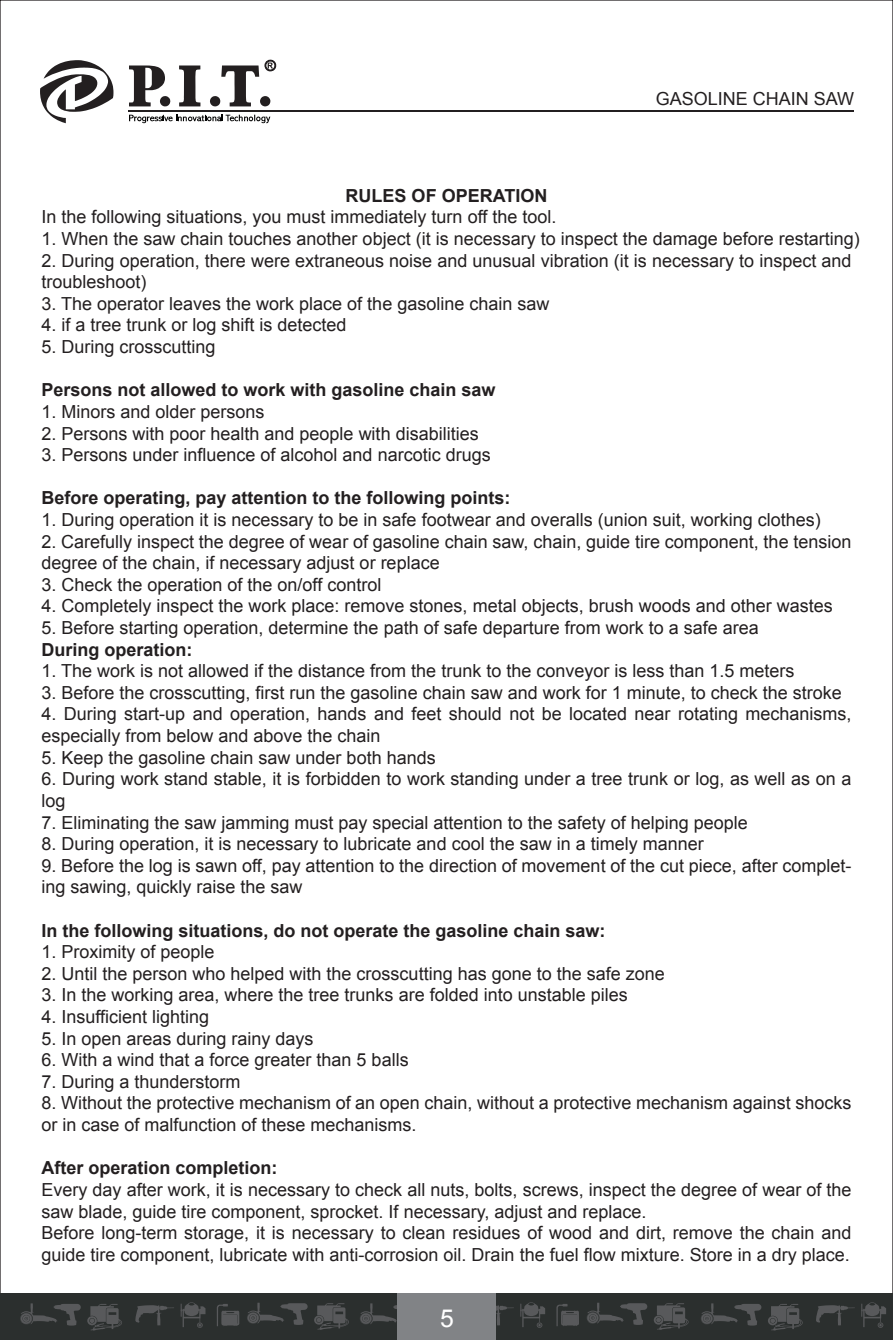
<style>
.page{position:relative;width:893px;height:1340px;background:#fff}
.page>*{position:absolute;margin:0;border:0;box-sizing:border-box;transform-origin:0 0}
.t1{font:24.75px "Arial";color:#fff}
.t2{font:18px/21.6px "Arial";color:#231f20}
.t3{font:700 18px "Arial";color:#231f20}
</style>
<div class="page">
<div style="left:0;top:1293px;width:893px;height:46px;background:#2b2f2e"></div>
<svg style="left:180px;top:1302px;width:25px;height:25px"></svg>
<svg style="left:135px;top:1305px;width:39px;height:20px"></svg>
<svg style="left:87px;top:1304px;width:35px;height:26px"></svg>
<svg style="left:20px;top:1303px;width:61px;height:22px"></svg>
<svg style="left:217px;top:1304px;width:22px;height:22px"></svg>
<svg style="left:314px;top:1303px;width:35px;height:26px"></svg>
<svg style="left:247px;top:1302px;width:61px;height:22px"></svg>
<svg style="left:520px;top:1302px;width:25px;height:25px"></svg>
<svg style="left:495px;top:1305px;width:19px;height:20px"></svg>
<svg style="left:360px;top:1303px;width:37px;height:21px"></svg>
<svg style="left:556px;top:1304px;width:23px;height:22px"></svg>
<svg style="left:654px;top:1303px;width:35px;height:26px"></svg>
<svg style="left:587px;top:1302px;width:60px;height:22px"></svg>
<svg style="left:861px;top:1302px;width:25px;height:25px"></svg>
<svg style="left:816px;top:1305px;width:39px;height:20px"></svg>
<svg style="left:768px;top:1304px;width:35px;height:26px"></svg>
<svg style="left:701px;top:1303px;width:60px;height:22px"></svg>
<div style="left:397px;top:1293px;width:98px;height:46px;background:#818386"></div>
<hr style="left:129px;top:110px;width:725px;height:2px;background:#231f20">
<svg style="left:40px;top:60px;width:73px;height:63px"></svg>
<svg style="left:179px;top:65px;width:21px;height:41px"></svg>
<svg style="left:129px;top:65px;width:42px;height:41px"></svg>
<svg style="left:210px;top:59px;width:67px;height:48px"></svg>
<svg style="left:129px;top:114px;width:141px;height:10px"></svg>
<p class="t2" style="left:656px;top:88px;width:200px">GASOLINE CHAIN SAW</p>
<p class="t3" style="left:346px;top:183px;width:203px">RULES OF OPERATION</p>
<p class="t2" style="left:41px;top:206px;width:516px">In the following situations, you must immediately turn off the tool.</p>
<p class="t2" style="left:41px;top:228px;width:820px">1. When the saw chain touches another object (it is necessary to inspect the damage before restarting)</p>
<p class="t2" style="left:41px;top:250px;width:811px">2. During operation, there were extraneous noise and unusual vibration (it is necessary to inspect and troubleshoot)</p>
<p class="t2" style="left:41px;top:293px;width:509px">3. The operator leaves the work place of the gasoline chain saw</p>
<p class="t2" style="left:41px;top:314px;width:307px">4. if a tree trunk or log shift is detected</p>
<p class="t2" style="left:41px;top:336px;width:176px">5. During crosscutting</p>
<p class="t3" style="left:41px;top:378px;width:456px">Persons not allowed to work with gasoline chain saw</p>
<p class="t2" style="left:41px;top:401px;width:225px">1. Minors and older persons</p>
<p class="t2" style="left:41px;top:422px;width:439px">2. Persons with poor health and people with disabilities</p>
<p class="t2" style="left:41px;top:444px;width:451px">3. Persons under influence of alcohol and narcotic drugs</p>
<p class="t3" style="left:41px;top:486px;width:471px">Before operating, pay attention to the following points:</p>
<p class="t2" style="left:41px;top:509px;width:781px">1. During operation it is necessary to be in safe footwear and overalls (union suit, working clothes)</p>
<p class="t2" style="left:41px;top:530px;width:811px">2. Carefully inspect the degree of wear of gasoline chain saw, chain, guide tire component, the tension degree of the chain, if necessary adjust or replace</p>
<p class="t2" style="left:41px;top:574px;width:341px">3. Check the operation of the on/off control</p>
<p class="t2" style="left:41px;top:595px;width:793px">4. Completely inspect the work place: remove stones, metal objects, brush woods and other wastes</p>
<p class="t2" style="left:41px;top:617px;width:719px">5. Before starting operation, determine the path of safe departure from work to a safe area</p>
<p class="t3" style="left:41px;top:637px;width:153px">During operation:</p>
<p class="t2" style="left:41px;top:660px;width:755px">1. The work is not allowed if the distance from the trunk to the conveyor is less than 1.5 meters</p>
<p class="t2" style="left:41px;top:682px;width:802px">3. Before the crosscutting, first run the gasoline chain saw and work for 1 minute, to check the stroke</p>
<p class="t2" style="left:41px;top:703px;width:811px">4. During start-up and operation, hands and feet should not be located near rotating mechanisms, especially from below and above the chain</p>
<p class="t2" style="left:41px;top:746px;width:396px">5. Keep the gasoline chain saw under both hands</p>
<p class="t2" style="left:41px;top:768px;width:811px">6. During work stand stable, it is forbidden to work standing under a tree trunk or log, as well as on a log</p>
<p class="t2" style="left:41px;top:811px;width:708px">7. Eliminating the saw jamming must pay special attention to the safety of helping people</p>
<p class="t2" style="left:41px;top:833px;width:664px">8. During operation, it is necessary to lubricate and cool the saw in a timely manner</p>
<p class="t2" style="left:41px;top:854px;width:811px">9. Before the log is sawn off, pay attention to the direction of movement of the cut piece, after complet&shy;ing sawing, quickly raise the saw</p>
<p class="t3" style="left:41px;top:918px;width:566px">In the following situations, do not operate the gasoline chain saw:</p>
<p class="t2" style="left:41px;top:941px;width:175px">1. Proximity of people</p>
<p class="t2" style="left:41px;top:962px;width:625px">2. Until the person who helped with the crosscutting has gone to the safe zone</p>
<p class="t2" style="left:41px;top:984px;width:588px">3. In the working area, where the tree trunks are folded into unstable piles</p>
<p class="t2" style="left:41px;top:1006px;width:169px">4. Insufficient lighting</p>
<p class="t2" style="left:41px;top:1027px;width:274px">5. In open areas during rainy days</p>
<p class="t2" style="left:41px;top:1049px;width:369px">6. With a wind that a force greater than 5 balls</p>
<p class="t2" style="left:41px;top:1070px;width:201px">7. During a thunderstorm</p>
<p class="t2" style="left:41px;top:1092px;width:812px">8. Without the protective mechanism of an open chain, without a protective mechanism against shocks or in case of malfunction of these mechanisms.</p>
<p class="t3" style="left:41px;top:1155px;width:238px">After operation completion:</p>
<p class="t2" style="left:41px;top:1178px;width:812px">Every day after work, it is necessary to check all nuts, bolts, screws, inspect the degree of wear of the saw blade, guide tire component, sprocket. If necessary, adjust and replace.<br>Before long-term storage, it is necessary to clean residues of wood and dirt, remove the chain and guide tire component, lubricate with anti-corrosion oil. Drain the fuel flow mixture. Store in a dry place.</p>
<h1 class="t1" style="left:440px;top:1301px;width:15px">5</h1>
</div>
